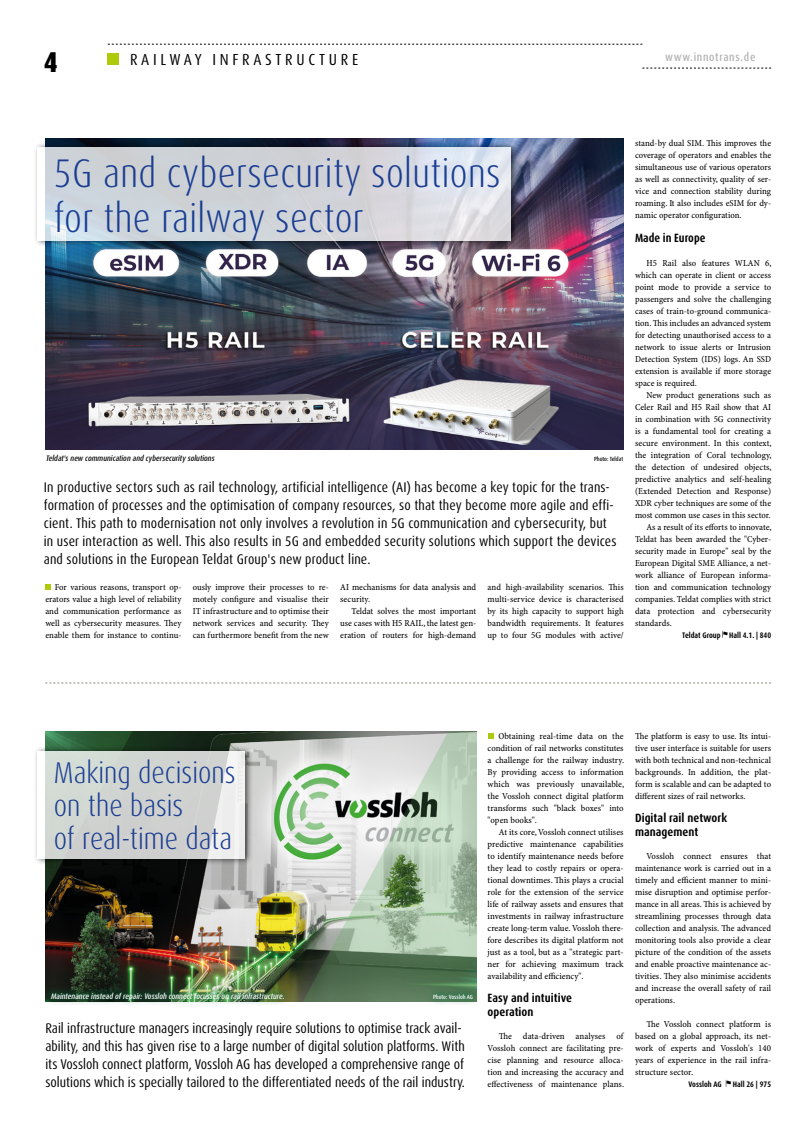
<style>
.page{position:relative;width:808px;height:1134px;background:#fff}
.page>*{position:absolute;margin:0;border:0;box-sizing:border-box;transform-origin:0 0}
.t1{font:300 condensed 40px/45px "Dax OT";letter-spacing:.01em;color:#1b3e92}
.t2{font:300 condensed 30px/33px "Dax OT";color:#1b3e92}
.t3{font:900 condensed 28.7px "Dax OT";color:#000}
.t4{font:condensed 16px "Dax OT";letter-spacing:.23em;color:#000}
.t5{font:condensed 14px/18px "Dax OT";color:#000}
.t6{font:700 condensed 12px/14px "Dax OT";letter-spacing:.005em;color:#000}
.t7{font:500 condensed 11.6px "Dax OT";letter-spacing:.06em;color:#b3b2b2}
.t8{font:9.2px/12px "Minion Pro Cn Capt";color:#000;text-align:justify}
.t9{font:italic 500 condensed 8px "Dax OT";color:#fff}
.t10{font:italic 500 condensed 8px "Dax OT";color:#000}
.t11{font:700 condensed 8px "Dax OT";letter-spacing:-.005em;color:#000}
.t12{font:500 condensed 6px "Dax OT";color:#fff}
.t13{font:500 condensed 6px "Dax OT";color:#000}
</style>
<div class="page">
<svg style="left:108px;top:44px;width:534px;height:1px"></svg>
<svg style="left:642px;top:68px;width:129px;height:1px"></svg>
<div style="left:108px;top:53px;width:11px;height:12px;background:#afca0b"></div>
<svg style="left:726px;top:1080px;width:5px;height:7px"></svg>
<img style="left:45px;top:732px;width:431px;height:252px">
<div style="left:34px;top:745px;width:220px;height:120px;background:#000;opacity:.75"></div>
<svg style="left:37px;top:751px;width:207px;height:108px;fill:#d0d4d1"></svg>
<svg style="left:488px;top:733px;width:6px;height:6px"></svg>
<div style="left:43px;top:984px;width:437px;height:24px;background:#006d41;opacity:.49"></div>
<img style="left:45px;top:139px;width:579px;height:311px">
<svg style="left:45px;top:584px;width:6px;height:6px"></svg>
<div style="left:34px;top:141px;width:485px;height:106px;background:#000;opacity:.75"></div>
<svg style="left:37px;top:147px;width:473px;height:94px;fill:#cfd4da"></svg>
<svg style="left:722px;top:631px;width:5px;height:7px"></svg>
<svg style="left:45px;top:683px;width:726px;height:1px"></svg>
<h3 class="t3" style="left:44px;top:44px;width:16px">4</h3>
<p class="t7" style="left:665px;top:50px;width:92px">www.innotrans.de</p>
<h3 class="t4" style="left:130px;top:49px;width:230px">RAILWAY INFRASTRUCTURE</h3>
<h1 class="t1" style="left:54px;top:151px;width:448px">5G and cybersecurity solutions for the railway sector</h1>
<p class="t10" style="left:46px;top:453px;width:170px">Teldat's new communication and cybersecurity solutions</p>
<p class="t13" style="left:594px;top:455px;width:31px">Photo: Teldat</p>
<p class="t5" style="left:44px;top:478px;width:574px">In productive sectors such as rail technology, artificial intelligence (AI) has become a key topic for the trans&shy;formation of processes and the optimisation of company resources, so that they become more agile and effi&shy;cient. This path to modernisation not only involves a revolution in 5G communication and cybersecurity, but in user interaction as well. This also results in 5G and embedded security solutions which support the devices and solutions in the European Teldat Group's new product line.</p>
<p class="t8" style="left:45px;top:582px;width:138px;text-indent:9px">For various reasons, transport op&shy;erators value a high level of reliability and communication performance as well as cybersecurity measures. They enable them for instance to continu-</p>
<p class="t8" style="left:193px;top:582px;width:138px">ously improve their processes to re&shy;motely configure and visualise their IT infrastructure and to optimise their network services and security. They can furthermore benefit from the new</p>
<p class="t8" style="left:340px;top:582px;width:138px">AI mechanisms for data analysis and security.</p>
<p class="t8" style="left:340px;top:606px;width:138px;text-indent:11px">Teldat solves the most important use cases with H5 RAIL, the latest gen&shy;eration of routers for high-demand</p>
<p class="t8" style="left:488px;top:582px;width:138px">and high-availability scenarios. This multi-service device is characterised by its high capacity to support high bandwidth requirements. It features up to four 5G modules with active/</p>
<p class="t8" style="left:635px;top:137px;width:138px">stand-by dual SIM. This improves the coverage of operators and enables the simultaneous use of various operators as well as connectivity, quality of ser&shy;vice and connection stability during roaming. It also includes eSIM for dy&shy;namic operator configuration.</p>
<h3 class="t6" style="left:635px;top:231px;width:72px">Made in Europe</h3>
<p class="t8" style="left:635px;top:257px;width:138px;text-indent:11px">H5 Rail also features WLAN 6, which can operate in client or access point mode to provide a service to passengers and solve the challenging cases of train-to-ground communica&shy;tion. This includes an advanced system for detecting unauthorised access to a network to issue alerts or Intrusion Detection System (IDS) logs. An SSD extension is available if more storage space is required.</p>
<p class="t8" style="left:646px;top:389px;width:126px">New product generations such as</p>
<p class="t8" style="left:635px;top:401px;width:138px">Celer Rail and H5 Rail show that AI</p>
<p class="t8" style="left:635px;top:413px;width:138px">in combination with 5G connectivity</p>
<p class="t8" style="left:635px;top:425px;width:138px">is a fundamental tool for creating a</p>
<p class="t8" style="left:635px;top:437px;width:138px">secure environment. In this context,</p>
<p class="t8" style="left:635px;top:449px;width:138px">the integration of Coral technology,</p>
<p class="t8" style="left:635px;top:461px;width:138px">the detection of undesired objects,</p>
<p class="t8" style="left:635px;top:473px;width:138px">predictive analytics and self-healing</p>
<p class="t8" style="left:635px;top:485px;width:138px">(Extended Detection and Response)</p>
<p class="t8" style="left:635px;top:497px;width:138px">XDR cyber techniques are some of the</p>
<p class="t8" style="left:635px;top:509px;width:137px">most common use cases in this sector.</p>
<p class="t8" style="left:646px;top:521px;width:127px">As a result of its efforts to innovate,</p>
<p class="t8" style="left:635px;top:533px;width:138px">Teldat has been awarded the "Cyber-</p>
<p class="t8" style="left:635px;top:545px;width:138px">security made in Europe" seal by the</p>
<p class="t8" style="left:635px;top:557px;width:138px">European Digital SME Alliance, a net-</p>
<p class="t8" style="left:635px;top:569px;width:138px">work alliance of European informa-</p>
<p class="t8" style="left:635px;top:581px;width:138px">tion and communication technology</p>
<p class="t8" style="left:635px;top:593px;width:138px">companies. Teldat complies with strict</p>
<p class="t8" style="left:635px;top:605px;width:138px">data protection and cybersecurity</p>
<p class="t8" style="left:635px;top:617px;width:38px">standards.</p>
<p class="t11" style="left:682px;top:630px;width:90px">Teldat Group Hall 4.1. | 840</p>
<h2 class="t2" style="left:54px;top:757px;width:183px">Making decisions on the basis<br>of real-time data</h2>
<p class="t9" style="left:51px;top:991px;width:235px">Maintenance instead of repair: Vossloh connect focusses on rail infrastructure.</p>
<p class="t12" style="left:433px;top:992px;width:42px">Photo: Vossloh AG</p>
<p class="t5" style="left:45px;top:1019px;width:421px">Rail infrastructure managers increasingly require solutions to optimise track avail&shy;ability, and this has given rise to a large number of digital solution platforms. With its Vossloh connect platform, Vossloh AG has developed a comprehensive range of solutions which is specially tailored to the differentiated needs of the rail industry.</p>
<p class="t8" style="left:488px;top:730px;width:138px;text-indent:11px">Obtaining real-time data on the condition of rail networks constitutes a challenge for the railway industry.<br>By providing access to information which was previously unavailable, the Vossloh connect digital platform transforms such "black boxes" into "open books".</p>
<p class="t8" style="left:488px;top:826px;width:138px;text-indent:11px">At its core, Vossloh connect utilises predictive maintenance capabilities to identify maintenance needs before they lead to costly repairs or opera&shy;tional downtimes. This plays a crucial role for the extension of the service life of railway assets and ensures that investments in railway infrastructure create long-term value. Vossloh there&shy;fore describes its digital platform not just as a tool, but as a "strategic part&shy;ner for achieving maximum track availability and efficiency".</p>
<h3 class="t6" style="left:488px;top:991px;width:86px">Easy and intuitive operation</h3>
<p class="t8" style="left:488px;top:1030px;width:138px;text-indent:11px">The data-driven analyses of Vossloh connect are facilitating pre&shy;cise planning and resource alloca&shy;tion and increasing the accuracy and effectiveness of maintenance plans.</p>
<p class="t8" style="left:635px;top:730px;width:138px">The platform is easy to use. Its intui&shy;tive user interface is suitable for users with both technical and non-technical backgrounds. In addition, the plat&shy;form is scalable and can be adapted to different sizes of rail networks.</p>
<h3 class="t6" style="left:635px;top:811px;width:94px">Digital rail network management</h3>
<p class="t8" style="left:635px;top:850px;width:138px;text-indent:11px">Vossloh connect ensures that maintenance work is carried out in a timely and efficient manner to mini&shy;mise disruption and optimise perfor&shy;mance in all areas. This is achieved by streamlining processes through data collection and analysis. The advanced monitoring tools also provide a clear picture of the condition of the assets and enable proactive maintenance ac&shy;tivities. They also minimise accidents and increase the overall safety of rail operations.</p>
<p class="t8" style="left:635px;top:1018px;width:138px;text-indent:11px">The Vossloh connect platform is based on a global approach, its net&shy;work of experts and Vossloh's 140 years of experience in the rail infra&shy;structure sector.</p>
<p class="t11" style="left:688px;top:1079px;width:35px">Vossloh AG</p>
<p class="t11" style="left:733px;top:1079px;width:40px">Hall 26 | 975</p>
</div>
